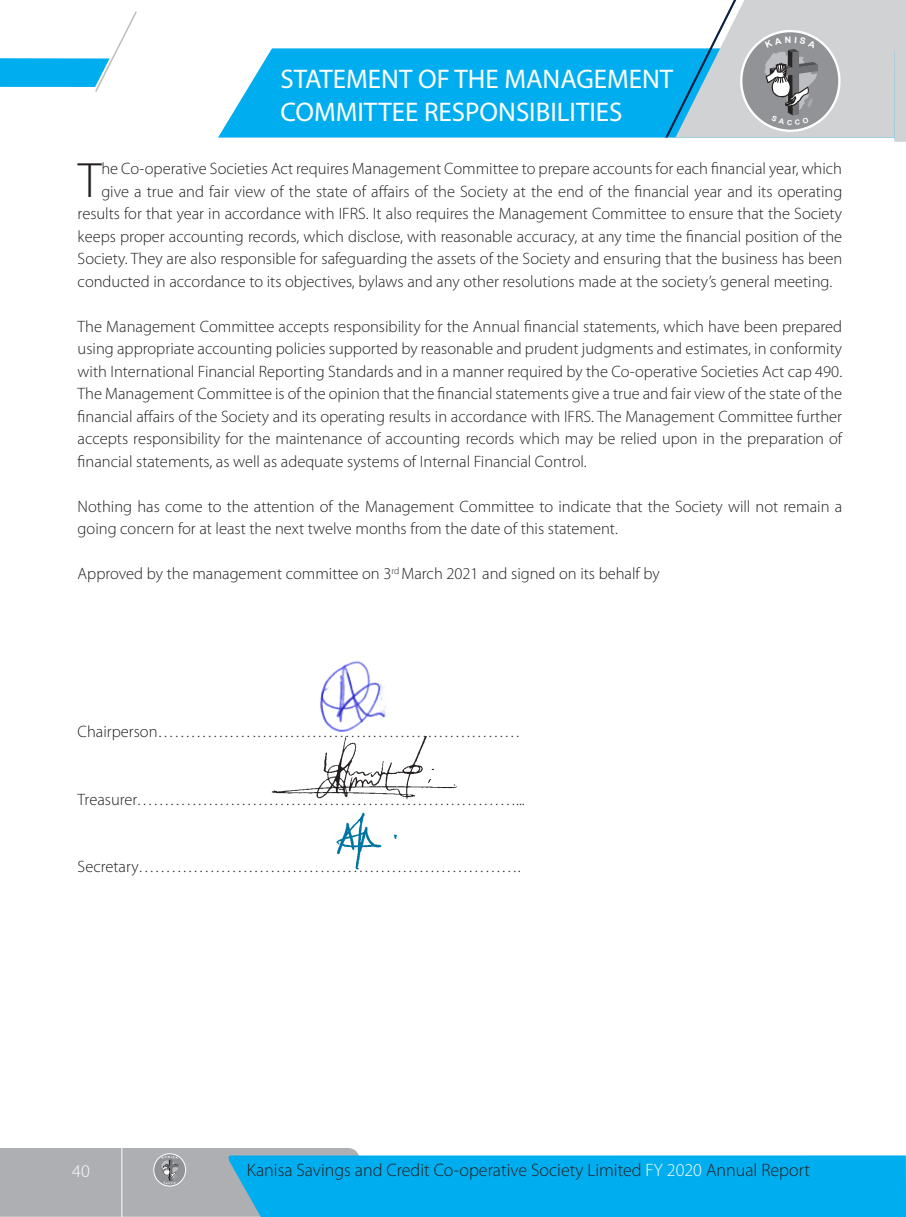
<style>
.page{position:relative;width:906px;height:1217px;background:#fff}
.page>*{position:absolute;margin:0;border:0;box-sizing:border-box;transform-origin:0 0}
.t1{font:300 49.95px "Myriad Pro";color:#231f20}
.t2{font:27px/32.4px "Myriad Pro";color:#fff}
.t3{font:300 18px "Myriad Pro";color:#231f20}
.t4{font:300 18px "Myriad Pro";color:#fff}
.t5{font:300 16.5px/22.5px "Myriad Pro";color:#231f20;text-align:justify}
.s1{color:#fff}
</style>
<div class="page">
<svg style="left:0;top:11px;width:137px;height:81px"></svg>
<img style="left:271px;top:736px;width:186px;height:63px">
<img style="left:320px;top:661px;width:67px;height:71px">
<img style="left:336px;top:812px;width:61px;height:57px">
<svg style="left:218px;top:48px;width:447px;height:89px;background:#11b3f0"></svg>
<div style="left:894px;top:0;width:12px;height:142px;background:#d1d2d4"></div>
<svg style="left:0;top:1148px;width:906px;height:68px;background:#42b3de"></svg>
<svg style="left:665px;top:0;width:230px;height:137px;background:#b3c3cb"></svg>
<p class="t2" style="left:280px;top:63px;width:394px">STATEMENT OF THE MANAGEMENT<br>COMMITTEE RESPONSIBILITIES</p>
<p class="t1" style="left:78px;top:150px;width:25px">T</p>
<p class="t5" style="left:101px;top:157px;width:742px">he Co-operative Societies Act requires Management Committee to prepare accounts for each financial year, which</p>
<p class="t5" style="left:101px;top:180px;width:742px">give a true and fair view of the state of affairs of the Society at the end of the financial year and its operating</p>
<p class="t5" style="left:78px;top:202px;width:766px">results for that year in accordance with IFRS. It also requires the Management Committee to ensure that the Society</p>
<p class="t5" style="left:78px;top:225px;width:766px">keeps proper accounting records, which disclose, with reasonable accuracy, at any time the financial position of the</p>
<p class="t5" style="left:78px;top:247px;width:766px">Society. They are also responsible for safeguarding the assets of the Society and ensuring that the business has been</p>
<p class="t5" style="left:78px;top:270px;width:756px">conducted in accordance to its objectives, bylaws and any other resolutions made at the society’s general meeting.</p>
<p class="t5" style="left:78px;top:315px;width:766px">The Management Committee accepts responsibility for the Annual financial statements, which have been prepared using appropriate accounting policies supported by reasonable and prudent judgments and estimates, in conformity with International Financial Reporting Standards and in a manner required by the Co-operative Societies Act cap 490.<br>The Management Committee is of the opinion that the financial statements give a true and fair view of the state of the financial affairs of the Society and its operating results in accordance with IFRS. The Management Committee further accepts responsibility for the maintenance of accounting records which may be relied upon in the preparation of financial statements, as well as adequate systems of Internal Financial Control.</p>
<p class="t5" style="left:78px;top:495px;width:766px">Nothing has come to the attention of the Management Committee to indicate that the Society will not remain a going concern for at least the next twelve months from the date of this statement.</p>
<p class="t5" style="left:78px;top:562px;width:584px">Approved by the management committee on 3<sup>rd</sup> March 2021 and signed on its behalf by</p>
<p class="t5" style="left:78px;top:720px;width:444px">Chairperson…………………………………………………………</p>
<p class="t5" style="left:78px;top:787px;width:449px">Treasurer……………………………………………………………...</p>
<p class="t5" style="left:78px;top:855px;width:444px">Secretary…………………………………………………………….</p>
<p class="t4" style="left:72px;top:1159px;width:19px">40</p>
<p class="t3" style="left:247px;top:1159px;width:565px">Kanisa Savings and Credit Co-operative Society Limited <span class="s1">FY 2020</span> Annual Report</p>
</div>
